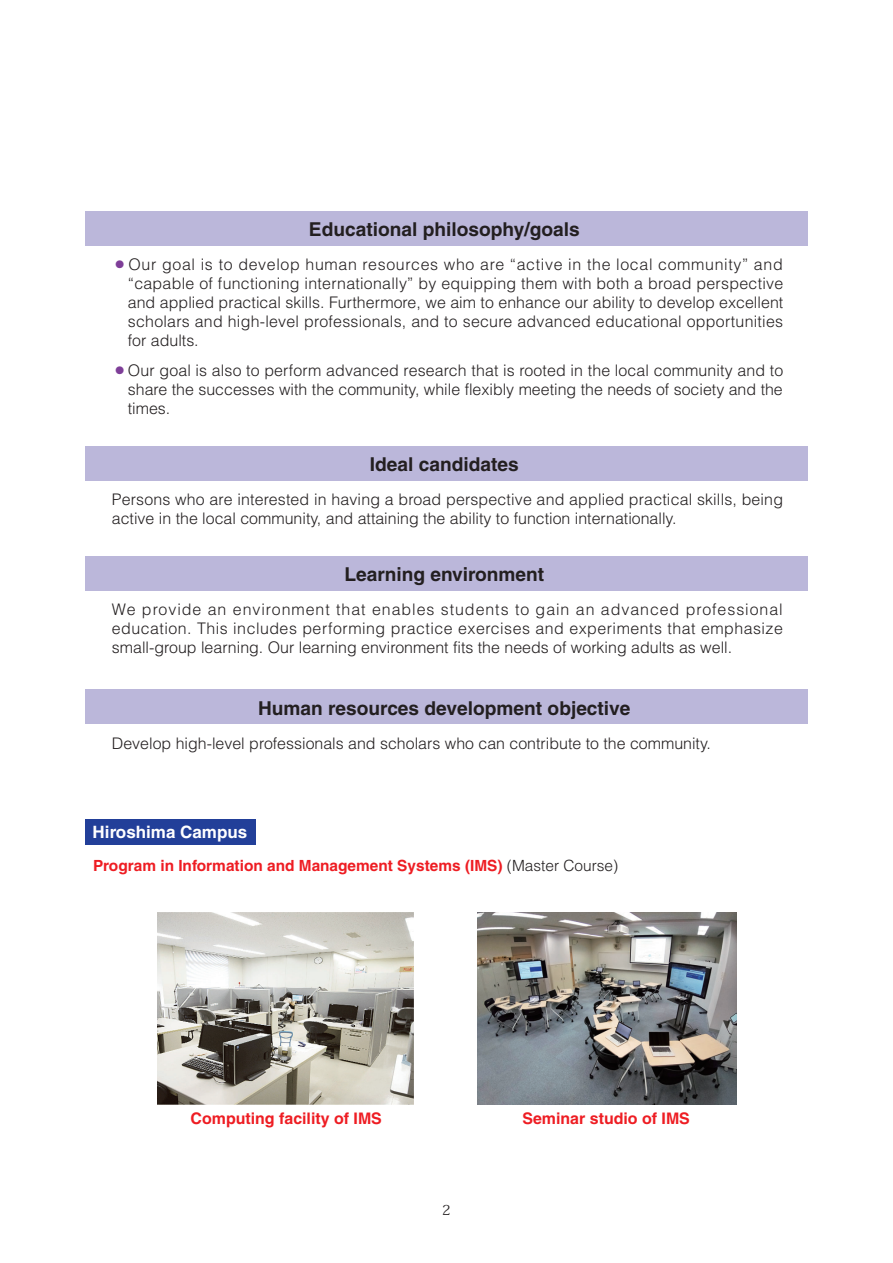
<style>
.page{position:relative;width:893px;height:1263px;background:#fff}
.page>*{position:absolute;margin:0;border:0;box-sizing:border-box;transform-origin:0 0}
.t1{font:700 19.2px "Helvetica";color:#231f20}
.t2{font:700 16.95px "Helvetica";color:#fff}
.t3{font:300 15.9px/19px "Helvetica";color:#231f20;text-align:justify}
.t4{font:700 15.9px "Helvetica";color:#ee1d23}
.t5{font:700 15.45px "Helvetica";color:#ee1d23}
.t6{font:13.8px "Koz Min Pro";color:#231f20}
.s1{color:#7e3e98}
.s2{font-weight:300;color:#231f20}
</style>
<div class="page">
<img style="left:158px;top:913px;width:256px;height:191px">
<img style="left:477px;top:913px;width:260px;height:191px">
<div style="left:85px;top:211px;width:723px;height:34px;background:#bbb7da"></div>
<div style="left:85px;top:446px;width:723px;height:34px;background:#bbb7da"></div>
<div style="left:85px;top:556px;width:723px;height:34px;background:#bbb7da"></div>
<div style="left:85px;top:690px;width:723px;height:34px;background:#bbb7da"></div>
<div style="left:85px;top:819px;width:170px;height:26px;background:#223f99"></div>
<p class="t1" style="left:309px;top:217px;width:272px">Educational philosophy/goals</p>
<p class="t3" style="left:128px;top:255px;width:657px;text-indent:-16px"><span class="s1">○</span>Our goal is to develop human resources who are “active in the local community” and “capable of functioning internationally” by equipping them with both a broad perspective and applied practical skills. Furthermore, we aim to enhance our ability to develop excellent scholars and high-level professionals, and to secure advanced educational opportunities for adults.</p>
<p class="t3" style="left:128px;top:361px;width:657px;text-indent:-16px"><span class="s1">○</span>Our goal is also to perform advanced research that is rooted in the local community and to share the successes with the community, while flexibly meeting the needs of society and the times.</p>
<p class="t1" style="left:370px;top:452px;width:150px">Ideal candidates</p>
<p class="t3" style="left:112px;top:489px;width:673px">Persons who are interested in having a broad perspective and applied practical skills, being active in the local community, and attaining the ability to function internationally.</p>
<p class="t1" style="left:344px;top:563px;width:201px">Learning environment</p>
<p class="t3" style="left:112px;top:599px;width:672px">We provide an environment that enables students to gain an advanced professional education. This includes performing practice exercises and experiments that emphasize small-group learning. Our learning environment fits the needs of working adults as well.</p>
<p class="t1" style="left:258px;top:696px;width:374px">Human resources development objective</p>
<p class="t3" style="left:112px;top:733px;width:601px">Develop high-level professionals and scholars who can contribute to the community.</p>
<p class="t2" style="left:93px;top:822px;width:156px">Hiroshima Campus</p>
<p class="t5" style="left:93px;top:856px;width:527px">Program in Information and Management Systems (IMS) <span class="s2">(Master Course)</span></p>
<p class="t4" style="left:191px;top:1109px;width:193px">Computing facility of IMS</p>
<p class="t4" style="left:522px;top:1109px;width:169px">Seminar studio of IMS</p>
<p class="t6" style="left:442px;top:1200px;width:10px">2</p>
</div>
